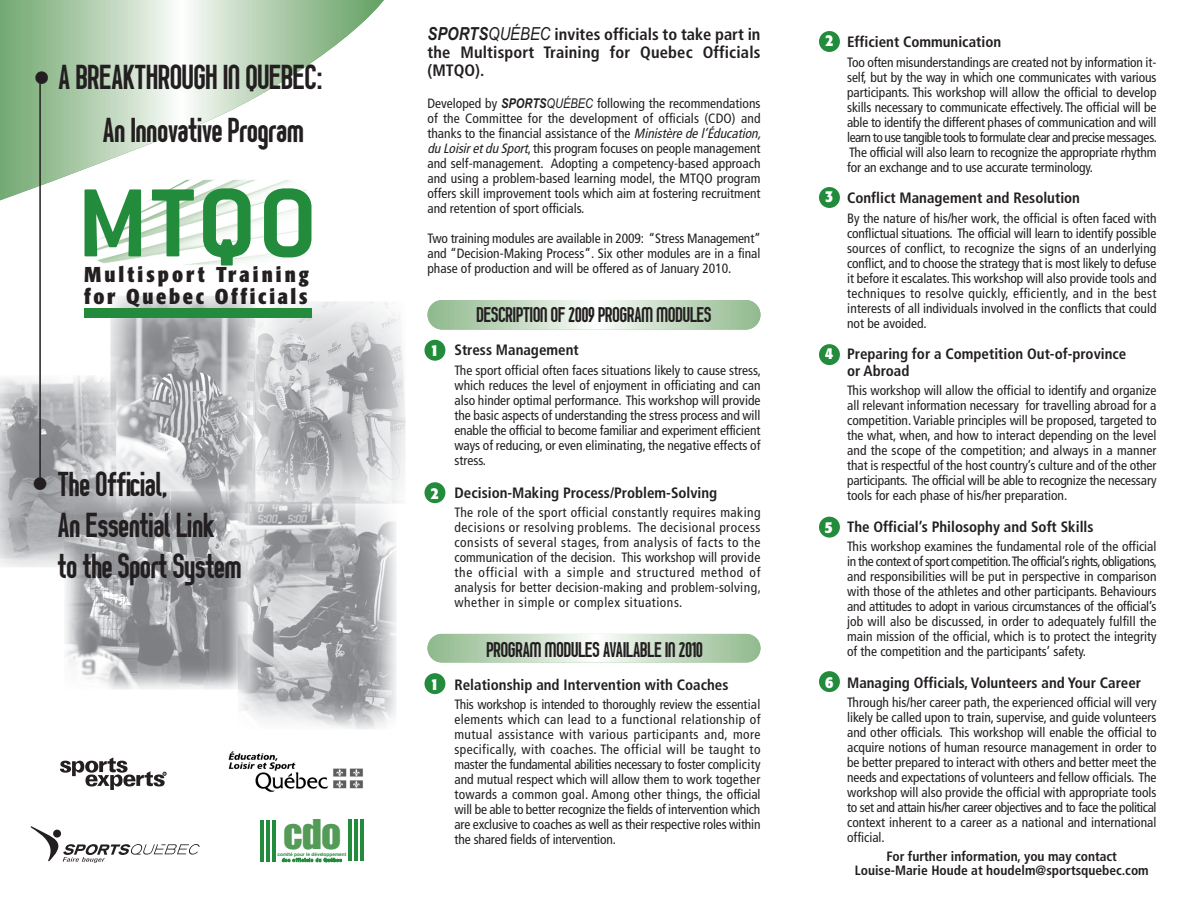
<style>
.page{position:relative;width:1188px;height:918px;background:#fff}
.page>*{position:absolute;margin:0;border:0;box-sizing:border-box;transform-origin:0 0}
.t1{font:700 106.2px "Conduit ITC";color:#238b3c;scale:1.06 1}
.t2{font:42px "Impact";color:#549b58}
.t3{font:39.9px "Helvetica";color:#231f20}
.t4{font:700 34.2px/41.1px "z Prozak";color:#231f20}
.t5{font:700 condensed 21.3px/22px "Formata";letter-spacing:.125em;color:#231f20}
.t6{font:700 21px "z Prozak";color:#231f20}
.t7{font:700 condensed 16.5px/18px "Frutiger";letter-spacing:.01em;color:#231f20;text-align:justify}
.t8{font:700 condensed 16.5px "Formata";color:#fff}
.t9{font:700 condensed 15px/16.5px "Frutiger";color:#231f20}
.t10{font:condensed 13.5px/15px "Frutiger";color:#231f20;text-align:justify}
.t11{font:700 condensed 13.5px/14.2px "Frutiger";color:#231f20;text-align:center}
.t12{font:700 4.8px "Helvetica";color:#238b3c}
.t13{font:700 4.8px "Arial Narrow";letter-spacing:.155em;color:#238b3c}
.s1{font-family:"Arial Narrow";font-style:italic;font-stretch:normal;font-size:18px}
.s2{font-family:"Arial Narrow";font-weight:400;font-style:italic;font-stretch:normal;font-size:18px}
.s3{font-family:"Arial Narrow";font-weight:700;font-style:italic;font-stretch:normal}
.s4{font-family:"Arial Narrow";font-style:italic;font-stretch:normal}
.s5{font-style:italic}
</style>
<div class="page">
<img style="left:0;top:296px;width:406px;height:433px">
<svg style="left:0;top:0;width:384px;height:201px"></svg>
<svg style="left:31px;top:826px;width:169px;height:37px"></svg>
<hr style="left:261px;top:820px;width:3px;height:42px;background:#238b3c">
<hr style="left:266px;top:820px;width:4px;height:42px;background:#238b3c">
<hr style="left:273px;top:820px;width:3px;height:42px;background:#238b3c">
<hr style="left:348px;top:819px;width:4px;height:42px;background:#238b3c">
<hr style="left:354px;top:819px;width:3px;height:42px;background:#238b3c">
<hr style="left:360px;top:819px;width:4px;height:42px;background:#238b3c">
<hr style="left:39px;top:78px;width:2px;height:406px;background:#231f20">
<svg style="left:428px;top:300px;width:332px;height:30px;background:#c5dac3"></svg>
<svg style="left:428px;top:634px;width:332px;height:29px;background:#c5dac3"></svg>
<div style="left:424px;top:340px;width:21px;height:21px;background:#238b3c;border-radius:50%"></div>
<div style="left:424px;top:482px;width:21px;height:21px;background:#238b3c;border-radius:50%"></div>
<div style="left:424px;top:673px;width:21px;height:21px;background:#238b3c;border-radius:50%"></div>
<div style="left:819px;top:31px;width:21px;height:21px;background:#238b3c;border-radius:50%"></div>
<div style="left:819px;top:187px;width:21px;height:21px;background:#238b3c;border-radius:50%"></div>
<div style="left:819px;top:344px;width:21px;height:21px;background:#238b3c;border-radius:50%"></div>
<div style="left:819px;top:517px;width:21px;height:21px;background:#238b3c;border-radius:50%"></div>
<div style="left:819px;top:671px;width:21px;height:21px;background:#238b3c;border-radius:50%"></div>
<img style="left:228px;top:751px;width:135px;height:41px">
<svg style="left:60px;top:757px;width:106px;height:33px"></svg>
<img style="left:85px;top:180px;width:227px;height:85px;border-radius:27px">
<div style="left:84px;top:308px;width:227px;height:10px;background:#238b3c"></div>
<h3 class="t3" style="left:35px;top:63px;width:15px">•</h3>
<h3 class="t4" style="left:103px;top:51px;width:220px;line-height:53.1px;text-indent:-44px">A BREAKTHROUGH IN QUEBEC:<br>An Innovative Program</h3>
<h1 class="t1" style="left:77px;top:190px;width:228px">MTQO</h1>
<h3 class="t5" style="left:84px;top:265px;width:227px">Multisport Training for Quebec Officials</h3>
<h3 class="t3" style="left:33px;top:469px;width:15px">•</h3>
<h3 class="t4" style="left:58px;top:464px;width:185px">The Official,<br>An Essential Link to the Sport System</h3>
<h2 class="t2" style="left:284px;top:819px;width:59px">cdo</h2>
<p class="t12" style="left:277px;top:852px;width:70px">comité pour le développement</p>
<p class="t13" style="left:282px;top:857px;width:61px">des officiels du Québec</p>
<p class="t7" style="left:427px;top:27px;width:335px"><span class="s1">SPORTS</span><span class="s2">QUÉBEC</span> invites officials to take part in the Multisport Training for Quebec Officials (MTQO).</p>
<p class="t10" style="left:427px;top:97px;width:338px;text-align:left">Developed by <span class="s3">SPORTS</span><span class="s4">QUÉBEC</span> following the recommendations of the Committee for the development of officials (CDO) and thanks to the financial assistance of the <span class="s5">Ministèredel’Éducation, duLoisiretduSport</span>, this program focuses on people management and self-management. Adopting a competency-based approach and using a problem-based learning model, the MTQO program offers skill improvement tools which aim at fostering recruitment and retention of sport officials.</p>
<p class="t10" style="left:427px;top:232px;width:335px">Two training modules are available in 2009: “Stress Management” and “Decision-Making Process”. Six other modules are in a final phase of production and will be offered as of January 2010.</p>
<h3 class="t6" style="left:477px;top:303px;width:236px">DESCRIPTION OF 2009 PROGRAM MODULES</h3>
<p class="t9" style="left:454px;top:343px;width:126px">Stress Management</p>
<p class="t10" style="left:454px;top:364px;width:308px">The sport official often faces situations likely to cause stress, which reduces the level of enjoyment in officiating and can also hinder optimal performance. This workshop will provide the basic aspects of understanding the stress process and will enable the official to become familiar and experiment efficient ways of reducing, or even eliminating, the negative effects of stress.</p>
<p class="t9" style="left:454px;top:485px;width:264px">Decision-Making Process/Problem-Solving</p>
<p class="t10" style="left:454px;top:506px;width:308px">The role of the sport official constantly requires making decisions or resolving problems. The decisional process consists of several stages, from analysis of facts to the communication of the decision. This workshop will provide the official with a simple and structured method of analysis for better decision-making and problem-solving, whether in simple or complex situations.</p>
<h3 class="t6" style="left:486px;top:637px;width:218px">PROGRAM MODULES AVAILABLE IN 2010</h3>
<p class="t9" style="left:454px;top:677px;width:275px">Relationship and Intervention with Coaches</p>
<p class="t10" style="left:454px;top:698px;width:308px">This workshop is intended to thoroughly review the essential elements which can lead to a functional relationship of mutual assistance with various participants and, more specifically, with coaches. The official will be taught to master the fundamental abilities necessary to foster complicity and mutual respect which will allow them to work together towards a common goal. Among other things, the official will be able to better recognize the fields of intervention which are exclusive to coaches as well as their respective roles within the shared fields of intervention.</p>
<p class="t8" style="left:430px;top:344px;width:10px">1</p>
<p class="t8" style="left:430px;top:486px;width:10px">2</p>
<p class="t8" style="left:430px;top:677px;width:10px">1</p>
<p class="t8" style="left:825px;top:34px;width:10px">2</p>
<p class="t8" style="left:825px;top:190px;width:10px">3</p>
<p class="t8" style="left:825px;top:347px;width:10px">4</p>
<p class="t8" style="left:825px;top:520px;width:10px">5</p>
<p class="t8" style="left:825px;top:675px;width:10px">6</p>
<p class="t9" style="left:847px;top:35px;width:156px">Efficient Communication</p>
<p class="t10" style="left:847px;top:56px;width:311px">Too often misunderstandings are created not by information it&shy;self, but by the way in which one communicates with various participants. This workshop will allow the official to develop skills necessary to communicate effectively. The official will be able to identify the different phases of communication and will learn to use tangible tools to formulate clear and precise messages.<br>The official will also learn to recognize the appropriate rhythm for an exchange and to use accurate terminology.</p>
<p class="t9" style="left:847px;top:191px;width:234px">Conflict Management and Resolution</p>
<p class="t10" style="left:847px;top:212px;width:311px">By the nature of his/her work, the official is often faced with conflictual situations. The official will learn to identify possible sources of conflict, to recognize the signs of an underlying conflict, and to choose the strategy that is most likely to defuse it before it escalates.This workshop will also provide tools and techniques to resolve quickly, efficiently, and in the best interests of all individuals involved in the conflicts that could not be avoided.</p>
<p class="t9" style="left:847px;top:347px;width:281px">Preparing for a Competition Out-of-province or Abroad</p>
<p class="t10" style="left:847px;top:384px;width:311px">This workshop will allow the official to identify and organize all relevant information necessary for travelling abroad for a competition. Variable principles will be proposed, targeted to the what, when, and how to interact depending on the level and the scope of the competition; and always in a manner that is respectful of the host country’s culture and of the other participants. The official will be able to recognize the necessary tools for each phase of his/her preparation.</p>
<p class="t9" style="left:847px;top:519px;width:248px">The Official’s Philosophy and Soft Skills</p>
<p class="t10" style="left:847px;top:540px;width:311px">This workshop examines the fundamental role of the official in the context of sport competition.The official’s rights,obligations, and responsibilities will be put in perspective in comparison with those of the athletes and other participants. Behaviours and attitudes to adopt in various circumstances of the official’s job will also be discussed, in order to adequately fulfill the main mission of the official, which is to protect the integrity of the competition and the participants’ safety.</p>
<p class="t9" style="left:847px;top:675px;width:296px">Managing Officials, Volunteers and Your Career</p>
<p class="t10" style="left:847px;top:696px;width:311px">Through his/her career path, the experienced official will very likely be called upon to train, supervise, and guide volunteers and other officials. This workshop will enable the official to acquire notions of human resource management in order to be better prepared to interact with others and better meet the needs and expectations of volunteers and fellow officials. The workshop will also provide the official with appropriate tools to set and attain his/her career objectives and to face the political context inherent to a career as a national and international official.</p>
<p class="t11" style="left:855px;top:850px;width:295px">For further information, you may contact<br>Louise-Marie Houde at houdelm@sportsquebec.com</p>
</div>
